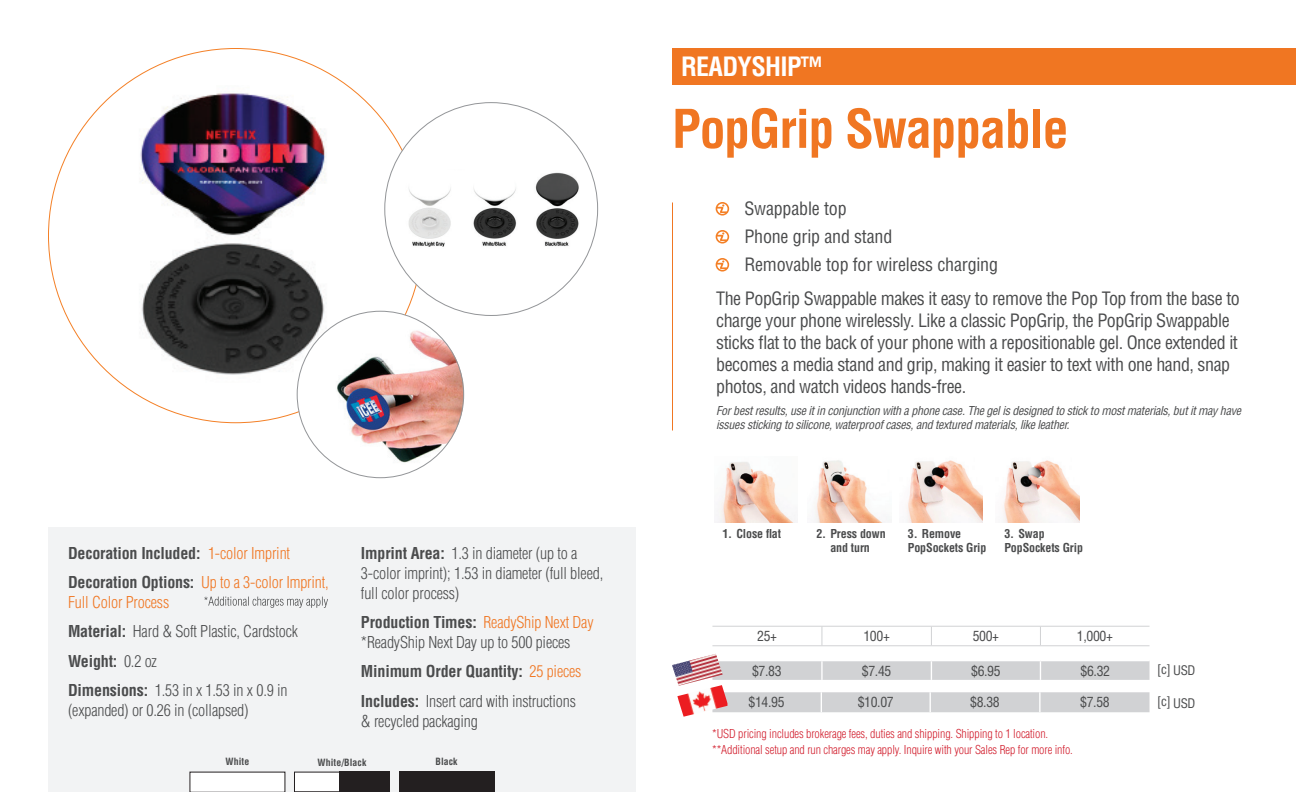
<style>
.page{position:relative;width:1296px;height:792px;background:#fff}
.page>*{position:absolute;margin:0;border:0;box-sizing:border-box;transform-origin:0 0}
.t1{font:700 condensed 52px "Helvetica LT Std";letter-spacing:-.025em;color:#f07622}
.t2{font:700 condensed 26px "Helvetica LT Std";letter-spacing:-.025em;color:#fff}
.t3{font:condensed 18px/22px "Helvetica LT Std";letter-spacing:-.025em;color:#4b4c4d}
.t4{font:300 condensed 16px/29.4px "Helvetica LT Std";letter-spacing:-.01em;color:#4b4c4d}
.t5{font:700 condensed 16px/29.4px "Helvetica LT Std";letter-spacing:-.01em;color:#4b4c4d}
.t6{font:condensed 13.8px "Helvetica LT Std";letter-spacing:-.025em;color:#4b4c4d}
.t7{font:condensed 13px "Helvetica LT Std";letter-spacing:-.03em;color:#4b4c4d}
.t8{font:italic condensed 12px/14px "Helvetica LT Std";letter-spacing:-.025em;color:#4b4c4d}
.t9{font:300 condensed 12px/16px "Helvetica LT Std";letter-spacing:-.01em;color:#d2202f}
.t10{font:700 condensed 12px/14.4px "Helvetica LT Std";letter-spacing:-.01em;color:#4b4c4d}
.t11{font:700 condensed 9.8px "Helvetica LT Std";letter-spacing:.01em;color:#4b4c4d}
.s1{font-weight:300;color:#f07622}
.s2{color:#f07622}
.s3{font-weight:700}
.s4{font-weight:300}
</style>
<div class="page">
<div style="left:672px;top:48px;width:624px;height:37px;background:#f07622"></div>
<svg style="left:49px;top:49px;width:374px;height:374px"></svg>
<img style="left:84px;top:85px;width:298px;height:298px">
<div style="left:48px;top:527px;width:588px;height:265px;background:#f2f3f4"></div>
<svg style="left:204px;top:597px;width:124px;height:11px"></svg>
<div style="left:190px;top:772px;width:95px;height:20px;background:#fff"></div>
<div style="left:399px;top:772px;width:95px;height:20px;background:#231f20"></div>
<div style="left:294px;top:772px;width:50px;height:20px;background:#fff"></div>
<div style="left:294px;top:772px;width:51px;height:20px;border:1px solid #231f20"></div>
<div style="left:339px;top:772px;width:51px;height:20px;background:#231f20"></div>
<div style="left:385px;top:103px;width:213px;height:212px;background:#fff;border-radius:50%"></div>
<div style="left:297px;top:311px;width:167px;height:167px;background:#fff;border-radius:50%"></div>
<img style="left:336px;top:330px;width:128px;height:135px">
<img style="left:408px;top:172px;width:171px;height:75px">
<img style="left:718px;top:462px;width:77px;height:60px">
<img style="left:815px;top:460px;width:74px;height:62px">
<img style="left:907px;top:460px;width:76px;height:62px">
<img style="left:1003px;top:460px;width:76px;height:62px">
<div style="left:723px;top:661px;width:427px;height:19px;background:#d1d2d4"></div>
<div style="left:727px;top:692px;width:423px;height:20px;background:#d1d2d4"></div>
<hr style="left:1039px;top:692px;width:2px;height:20px;background:#fff">
<hr style="left:712px;top:626px;width:110px;height:1px;background:#d1d2d4">
<hr style="left:822px;top:626px;width:109px;height:1px;background:#d1d2d4">
<svg style="left:822px;top:627px;width:1px;height:18px"></svg>
<hr style="left:931px;top:626px;width:109px;height:1px;background:#d1d2d4">
<svg style="left:931px;top:627px;width:1px;height:18px"></svg>
<hr style="left:1040px;top:626px;width:110px;height:1px;background:#d1d2d4">
<hr style="left:712px;top:645px;width:110px;height:1px;background:#d1d2d4">
<hr style="left:822px;top:645px;width:109px;height:1px;background:#d1d2d4">
<hr style="left:931px;top:645px;width:109px;height:1px;background:#d1d2d4">
<svg style="left:1040px;top:627px;width:1px;height:18px"></svg>
<hr style="left:1040px;top:645px;width:110px;height:1px;background:#d1d2d4">
<img style="left:677px;top:686px;width:50px;height:31px">
<img style="left:672px;top:654px;width:51px;height:32px">
<hr style="left:672px;top:202px;width:1px;height:228px;background:#f07622">
<svg style="left:716px;top:202px;width:13px;height:14px"></svg>
<svg style="left:716px;top:230px;width:13px;height:14px"></svg>
<svg style="left:716px;top:258px;width:13px;height:14px"></svg>
<p class="t5" style="left:68px;top:538px;width:262px">Decoration Included: <span class="s1">1-color Imprint<br></span>Decoration Options: <span class="s1">Up to a 3-color Imprint,</span></p>
<p class="t4" style="left:68px;top:587px;width:232px"><span class="s2">Full Color Process<br></span><span class="s3">Material:</span> Hard &amp; Soft Plastic, Cardstock<br><span class="s3">Weight:</span> 0.2 oz<br><span class="s3">Dimensions:</span> 1.53 in x 1.53 in x 0.9 in</p>
<p class="t4" style="left:68px;top:695px;width:182px">(expanded) or 0.26 in (collapsed)</p>
<p class="t4" style="left:361px;top:543px;width:244px;line-height:20px"><span class="s3">Imprint Area:</span> 1.3 in diameter (up to a<br>3-color imprint); 1.53 in diameter (full bleed, full color process)</p>
<p class="t4" style="left:361px;top:612px;width:234px;line-height:20px"><span class="s3">Production Times:</span> <span class="s2">ReadyShip Next Day </span>*ReadyShip Next Day up to 500 pieces</p>
<p class="t5" style="left:361px;top:657px;width:222px">Minimum Order Quantity: <span class="s1">25 pieces<br></span>Includes: <span class="s4">Insert card with instructions</span></p>
<p class="t4" style="left:361px;top:706px;width:118px">&amp; recycled packaging</p>
<p class="t11" style="left:226px;top:756px;width:25px">White</p>
<p class="t11" style="left:318px;top:756px;width:50px">White/Black</p>
<p class="t11" style="left:436px;top:756px;width:24px">Black</p>
<h2 class="t2" style="left:681px;top:50px;width:144px">READYSHIP™</h2>
<h1 class="t1" style="left:672px;top:96px;width:398px">PopGrip Swappable</h1>
<p class="t3" style="left:744px;top:195px;width:255px;line-height:28px">Swappable top<br>Phone grip and stand<br>Removable top for wireless charging</p>
<p class="t3" style="left:716px;top:288px;width:525px">The PopGrip Swappable makes it easy to remove the Pop Top from the base to charge your phone wirelessly. Like a classic PopGrip, the PopGrip Swappable sticks flat to the back of your phone with a repositionable gel. Once extended it becomes a media stand and grip, making it easier to text with one hand, snap photos, and watch videos hands-free.</p>
<p class="t8" style="left:716px;top:404px;width:526px">For best results, use it in conjunction with a phone case. The gel is designed to stick to most materials, but it may have issues sticking to silicone, waterproof cases, and textured materials, like leather.</p>
<p class="t10" style="left:722px;top:526px;width:60px">1. Close flat</p>
<p class="t10" style="left:816px;top:526px;width:71px;text-align:center">2. Press down and turn</p>
<p class="t10" style="left:908px;top:526px;width:80px">3. Remove<br>PopSockets Grip</p>
<p class="t10" style="left:1004px;top:526px;width:80px">3. Swap<br>PopSockets Grip</p>
<p class="t6" style="left:757px;top:627px;width:21px">25+</p>
<p class="t6" style="left:863px;top:627px;width:28px">100+</p>
<p class="t6" style="left:973px;top:627px;width:28px">500+</p>
<p class="t6" style="left:1077px;top:627px;width:38px">1,000+</p>
<p class="t6" style="left:752px;top:662px;width:31px">$7.83</p>
<p class="t6" style="left:862px;top:662px;width:31px">$7.45</p>
<p class="t6" style="left:971px;top:662px;width:31px">$6.95</p>
<p class="t6" style="left:1081px;top:662px;width:31px">$6.32</p>
<p class="t6" style="left:748px;top:694px;width:38px">$14.95</p>
<p class="t6" style="left:858px;top:694px;width:38px">$10.07</p>
<p class="t6" style="left:970px;top:694px;width:31px">$8.38</p>
<p class="t6" style="left:1080px;top:694px;width:31px">$7.58</p>
<p class="t9" style="left:712px;top:725px;width:362px">*USD pricing includes brokerage fees, duties and shipping. Shipping to 1 location. **Additional setup and run charges may apply. Inquire with your Sales Rep for more info.</p>
<p class="t7" style="left:1157px;top:662px;width:40px">[c] USD</p>
<p class="t7" style="left:1157px;top:694px;width:40px">[c] USD</p>
</div>
